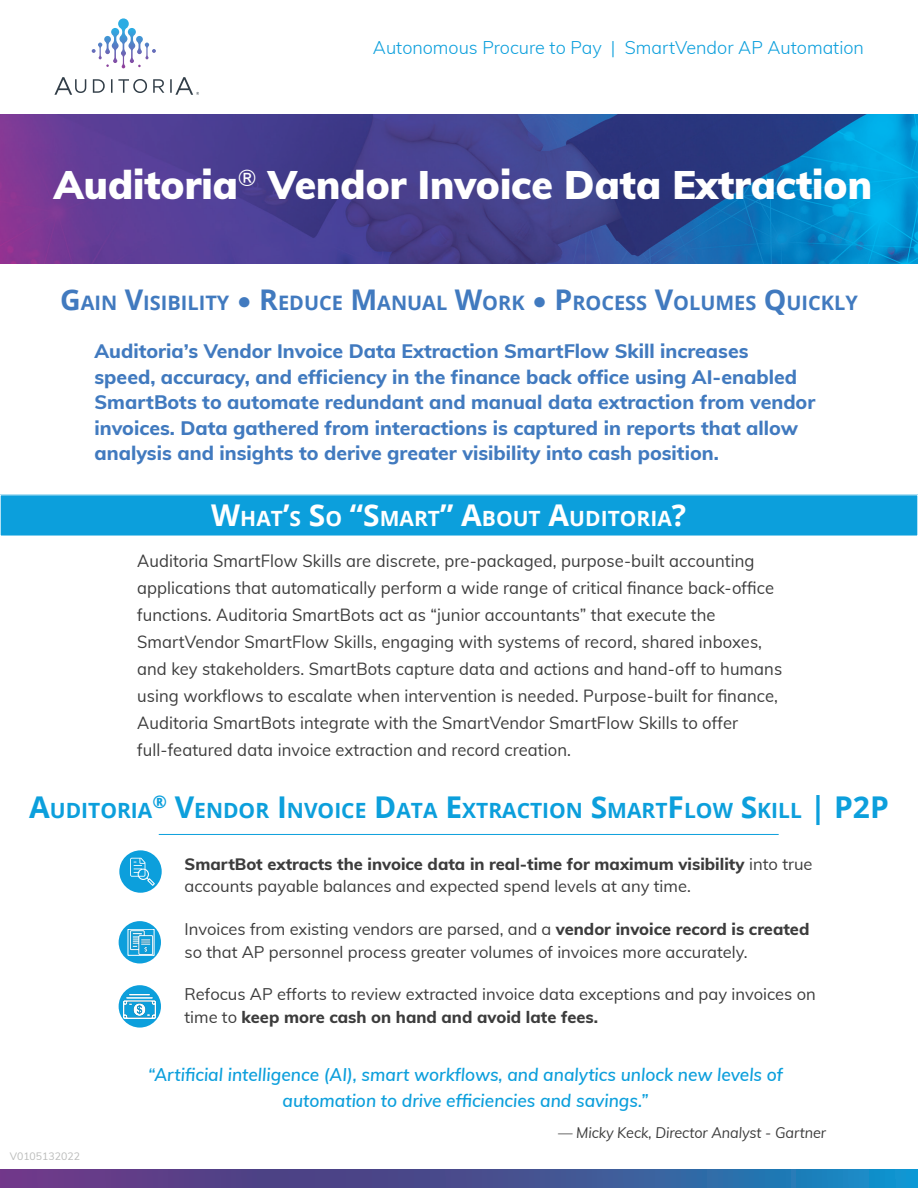
<style>
.page{position:relative;width:918px;height:1188px;background:#fff}
.page>*{position:absolute;margin:0;border:0;box-sizing:border-box;transform-origin:0 0}
.MainHead{font:900 39px "Muli";color:#fff}
.Heading_Level2{font:700 21px "Open Sans";color:#0c9fdc}
.Paragraph_Text{font:700 21px "Open Sans";color:#fff}
.Heading_Level2-2{font:700 19.95px "Open Sans";color:#417abf}
.Intro_Purple{font:800 19.5px/25.5px "Muli";color:#417abf}
.t1{font:italic 600 18px/25.5px "Muli";color:#0c9fdc;text-align:center;scale:.96 1}
.Paragraph_Text-2{font:300 18px "Muli";color:#0c9fdc}
.Intro_gray{font:17.25px/27px "Muli";letter-spacing:.005em;color:#3c3c3c;scale:.96 1}
.Paragraph_Text-3{font:16.5px/22.5px "Muli";color:#3c3c3c}
.Quote_s_name{font:italic 15px "Muli";letter-spacing:-.005em;color:#3c3c3c;scale:.96 1}
.Paragraph_Text-4{font:10.5px "Muli";color:#babbba}
.s1{font-size:28.5px}
.s2{font-family:"Muli";font-weight:300;font-size:28.5px}
.s3{font-size:30px}
.s4{font-weight:800}
</style>
<div class="page">
<svg style="left:0;top:1170px;width:918px;height:18px;background:#435698"></svg>
<img style="left:0;top:115px;width:918px;height:149px">
<svg style="left:92px;top:18px;width:64px;height:50px"></svg>
<svg style="left:54px;top:77px;width:145px;height:18px"></svg>
<div style="left:0;top:495px;width:918px;height:41px;background:#0c9fdc"></div>
<hr style="left:159px;top:834px;width:620px;height:1px;background:#0c9fdc">
<div style="left:119px;top:850px;width:43px;height:43px;background:#0c9fdc;border-radius:50%"></div>
<svg style="left:130px;top:858px;width:25px;height:28px"></svg>
<svg style="left:119px;top:921px;width:42px;height:42px"></svg>
<img style="left:130px;top:931px;width:22px;height:22px">
<div style="left:128px;top:929px;width:26px;height:26px;border:1px solid #fff"></div>
<svg style="left:119px;top:985px;width:42px;height:43px"></svg>
<img style="left:124px;top:995px;width:31px;height:23px">
<p class="Paragraph_Text-2" style="left:373px;top:34px;width:493px">Autonomous Procure to Pay | SmartVendor AP Automation</p>
<p class="MainHead" style="left:54px;top:157px;width:820px">Auditoria<sup>®</sup> Vendor Invoice Data Extraction</p>
<p class="Heading_Level2-2" style="left:60px;top:288px;width:799px"><span class="s1">G</span>AIN <span class="s1">V</span>ISIBILITY <span class="s2">•</span> <span class="s1">R</span>EDUCE <span class="s1">M</span>ANUAL <span class="s1">W</span>ORK <span class="s2">•</span> <span class="s1">P</span>ROCESS <span class="s1">V</span>OLUMES <span class="s1">Q</span>UICKLY</p>
<p class="Intro_Purple" style="left:94px;top:338px;width:722px">Auditoria’s Vendor Invoice Data Extraction SmartFlow Skill increases<br>speed, accuracy, and efficiency in the finance back office using AI-enabled SmartBots to automate redundant and manual data extraction from vendor invoices. Data gathered from interactions is captured in reports that allow analysis and insights to derive greater visibility into cash position.</p>
<p class="Paragraph_Text" style="left:211px;top:503px;width:476px"><span class="s3">W</span>HAT<span class="s3">’</span>S <span class="s3">S</span>O <span class="s3">“S</span>MART<span class="s3">” A</span>BOUT <span class="s3">A</span>UDITORIA<span class="s3">?</span></p>
<p class="Intro_gray" style="left:137px;top:546px;width:674px">Auditoria SmartFlow Skills are discrete, pre-packaged, purpose-built accounting applications that automatically perform a wide range of critical finance back-office functions. Auditoria SmartBots act as “junior accountants” that execute the SmartVendor SmartFlow Skills, engaging with systems of record, shared inboxes, and key stakeholders. SmartBots capture data and actions and hand-off to humans using workflows to escalate when intervention is needed. Purpose-built for finance, Auditoria SmartBots integrate with the SmartVendor SmartFlow Skills to offer full-featured data invoice extraction and record creation.</p>
<p class="Heading_Level2" style="left:29px;top:795px;width:861px"><span class="s3">A</span>UDITORIA<sup>®</sup> <span class="s3">V</span>ENDOR <span class="s3">I</span> NVOICE <span class="s3">D</span>ATA <span class="s3">E</span>XTRACTION <span class="s3">S</span>MART<span class="s3">F</span>LOW <span class="s3">S</span>KILL <span class="s3">| P2P</span></p>
<p class="Paragraph_Text-3" style="left:184px;top:852px;width:630px"><span class="s4">SmartBot extracts the invoice data in real-time for maximum visibility</span> into true accounts payable balances and expected spend levels at any time.</p>
<p class="Paragraph_Text-3" style="left:184px;top:917px;width:626px">Invoices from existing vendors are parsed, and a <span class="s4">vendor invoice record is created </span>so that AP personnel process greater volumes of invoices more accurately.</p>
<p class="Paragraph_Text-3" style="left:184px;top:982px;width:633px">Refocus AP efforts to review extracted invoice data exceptions and pay invoices on time to <span class="s4">keep more cash on hand and avoid late fees.</span></p>
<p class="Paragraph_Text-4" style="left:10px;top:1148px;width:72px">V0105132022</p>
<p class="t1" style="left:148px;top:1061px;width:663px">“Artificial intelligence (AI), smart workflows, and analytics unlock new levels of automation to drive efficiencies and savings.”</p>
<p class="Quote_s_name" style="left:558px;top:1122px;width:281px">— Micky Keck, Director Analyst - Gartner</p>
</div>
